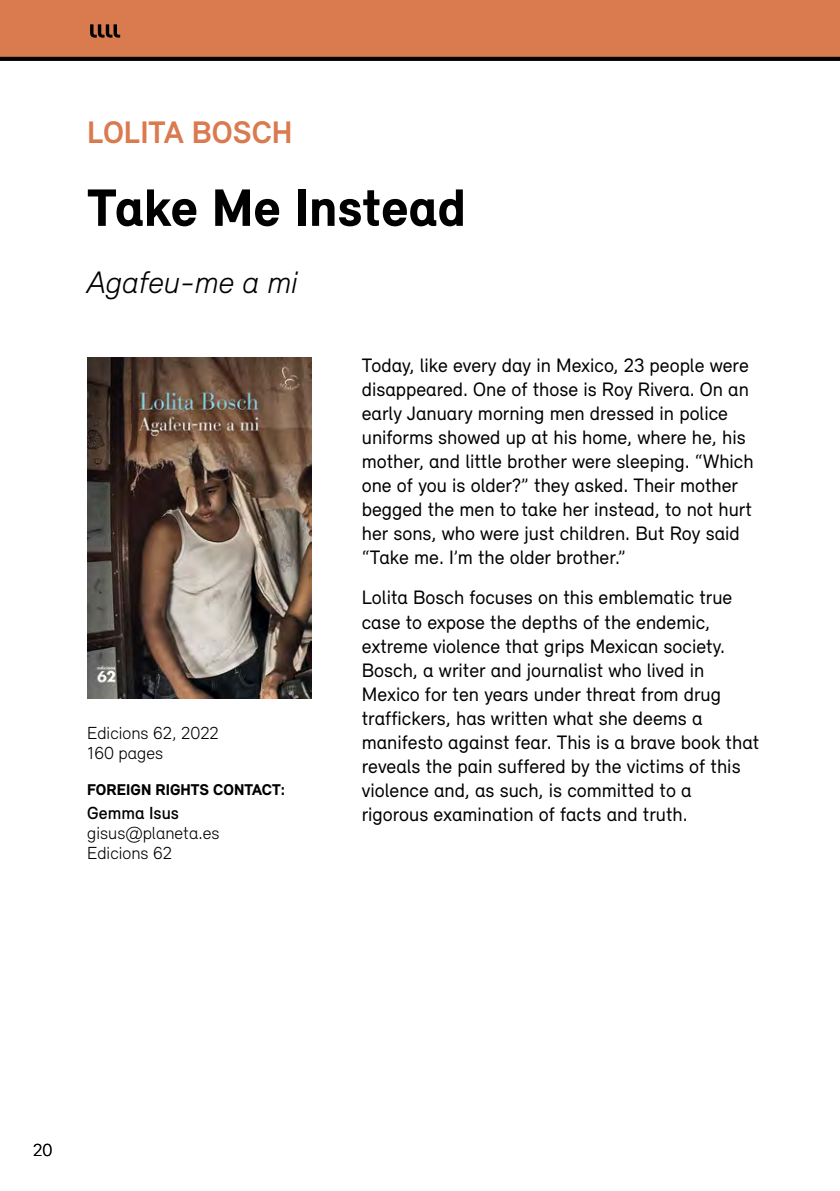
<style>
.page{position:relative;width:840px;height:1191px;background:#fff}
.page>*{position:absolute;margin:0;border:0;box-sizing:border-box;transform-origin:0 0}
.t1{font:900 54px "Relevant";color:#000}
.t2{font:italic 300 32px "Relevant";color:#000}
.t3{font:700 32px "Relevant";color:#d97a4f}
.t4{font:20px/24px "Relevant";color:#000}
.t5{font:300 18px/20px "Relevant";color:#000}
.t6{font:500 18px "Relevant";color:#000}
.t7{font:900 16px "Relevant";color:#000}
</style>
<div class="page">
<div style="left:0;top:0;width:839px;height:59px;background:#d97a4f"></div>
<svg style="left:0;top:57px;width:839px;height:4px;background:#040404"></svg>
<svg style="left:90px;top:24px;width:30px;height:14px"></svg>
<img style="left:87px;top:358px;width:224px;height:340px">
<h2 class="t3" style="left:87px;top:113px;width:207px">LOLITA BOSCH</h2>
<h1 class="t1" style="left:87px;top:175px;width:380px">Take Me Instead</h1>
<h2 class="t2" style="left:87px;top:263px;width:212px">Agafeu-me a mi</h2>
<p class="t5" style="left:87px;top:722px;width:133px">Edicions 62, 2022<br>160 pages</p>
<p class="t7" style="left:87px;top:780px;width:199px">FOREIGN RIGHTS CONTACT:</p>
<p class="t6" style="left:87px;top:802px;width:93px">Gemma Isus</p>
<p class="t5" style="left:87px;top:822px;width:134px">gisus@planeta.es<br>Edicions 62</p>
<p class="t4" style="left:361px;top:353px;width:393px">Today, like every day in Mexico, 23 people were disappeared. One of those is Roy Rivera. On an early January morning men dressed in police uniforms showed up at his home, where he, his mother, and little brother were sleeping. “Which one of you is older?” they asked. Their mother begged the men to take her instead, to not hurt her sons, who were just children. But Roy said “Take me. I’m the older brother.”</p>
<p class="t4" style="left:361px;top:585px;width:399px">Lolita Bosch focuses on this emblematic true case to expose the depths of the endemic, extreme violence that grips Mexican society.<br>Bosch, a writer and journalist who lived in Mexico for ten years under threat from drug traffickers, has written what she deems a manifesto against fear. This is a brave book that reveals the pain suffered by the victims of this violence and, as such, is committed to a rigorous examination of facts and truth.</p>
<p class="t5" style="left:33px;top:1139px;width:21px">20</p>
</div>
